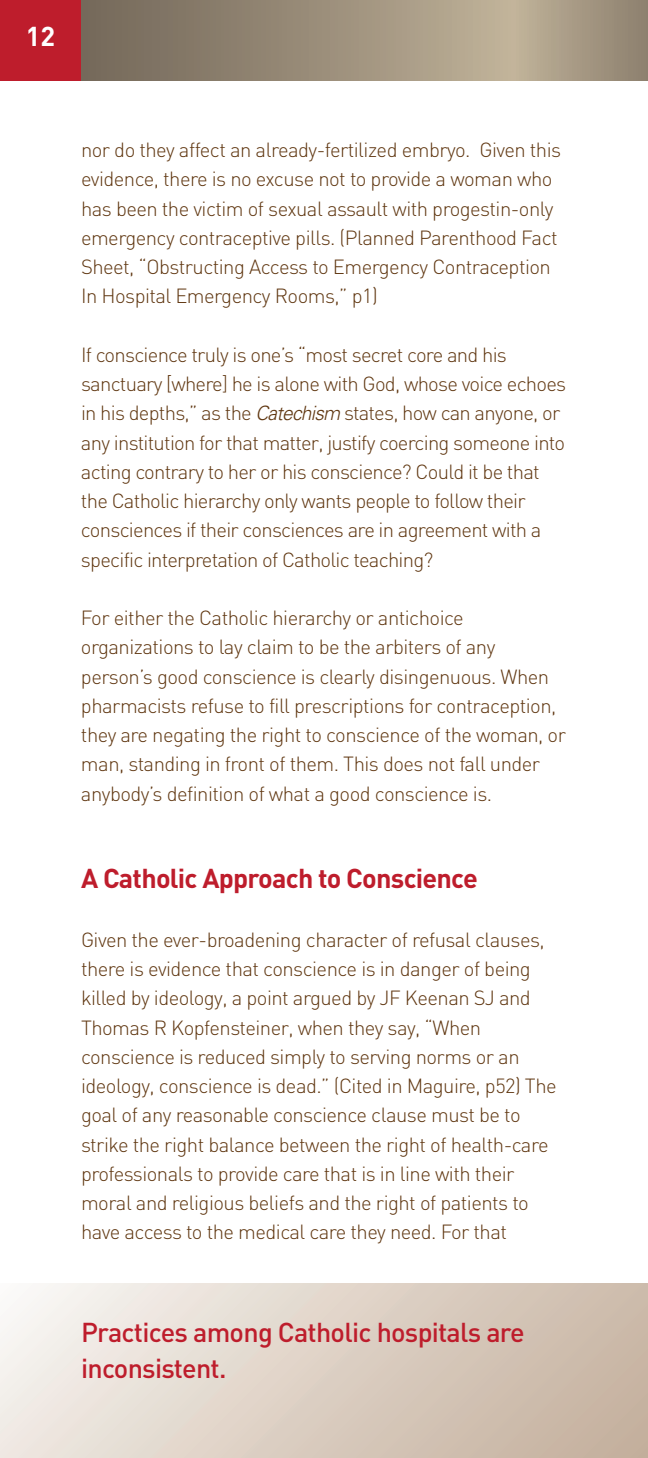
<style>
.page{position:relative;width:648px;height:1458px;background:#fff}
.page>*{position:absolute;margin:0;border:0;box-sizing:border-box;transform-origin:0 0}
.t1{font:500 27px/36px "DIN";letter-spacing:-.03em;color:#be1d2c}
.t2{font:700 27px "DIN";letter-spacing:-.03em;color:#be1d2c}
.t3{font:700 27px "DIN";color:#fff}
.t4{font:300 20.25px/29.2px "DIN";letter-spacing:-.025em;color:#603711}
.s1{font-family:"Univers";font-style:italic;font-size:19.8px}
</style>
<div class="page">
<svg style="left:81px;top:0;width:567px;height:80px;background:#9b8e7a"></svg>
<div style="left:0;top:0;width:81px;height:81px;background:#be1d2c"></div>
<div style="left:0;top:1284px;width:648px;height:174px;background:linear-gradient(to right,#f5f1ec,#c7b3a1)"></div>
<h1 class="t3" style="left:26px;top:21px;width:31px">12</h1>
<p class="t4" style="left:81px;top:136px;width:482px">nor do they affect an already-fertilized embryo. Given this evidence, there is no excuse not to provide a woman who has been the victim of sexual assault with progestin-only emergency contraceptive pills. (Planned Parenthood Fact Sheet, “Obstructing Access to Emergency Contraception In Hospital Emergency Rooms,” p1)</p>
<p class="t4" style="left:81px;top:340px;width:487px">If conscience truly is one’s “most secret core and his sanctuary [where] he is alone with God, whose voice echoes in his depths,” as the <span class="s1">Catechism</span> states, how can anyone, or any institution for that matter, justify coercing someone into acting contrary to her or his conscience? Could it be that the Catholic hierarchy only wants people to follow their consciences if their consciences are in agreement with a specific interpretation of Catholic teaching?</p>
<p class="t4" style="left:81px;top:604px;width:487px">For either the Catholic hierarchy or antichoice organizations to lay claim to be the arbiters of any person’s good conscience is clearly disingenuous. When pharmacists refuse to fill prescriptions for contraception, they are negating the right to conscience of the woman, or man, standing in front of them. This does not fall under anybody’s definition of what a good conscience is.</p>
<h1 class="t2" style="left:81px;top:863px;width:398px">A Catholic Approach to Conscience</h1>
<p class="t4" style="left:81px;top:925px;width:477px">Given the ever-broadening character of refusal clauses, there is evidence that conscience is in danger of being killed by ideology, a point argued by JF Keenan SJ and Thomas R Kopfensteiner, when they say, “When conscience is reduced simply to serving norms or an ideology, conscience is dead.” (Cited in Maguire, p52) The goal of any reasonable conscience clause must be to strike the right balance between the right of health-care professionals to provide care that is in line with their moral and religious beliefs and the right of patients to have access to the medical care they need. For that</p>
<h1 class="t1" style="left:81px;top:1314px;width:445px">Practices among Catholic hospitals are inconsistent.</h1>
</div>
